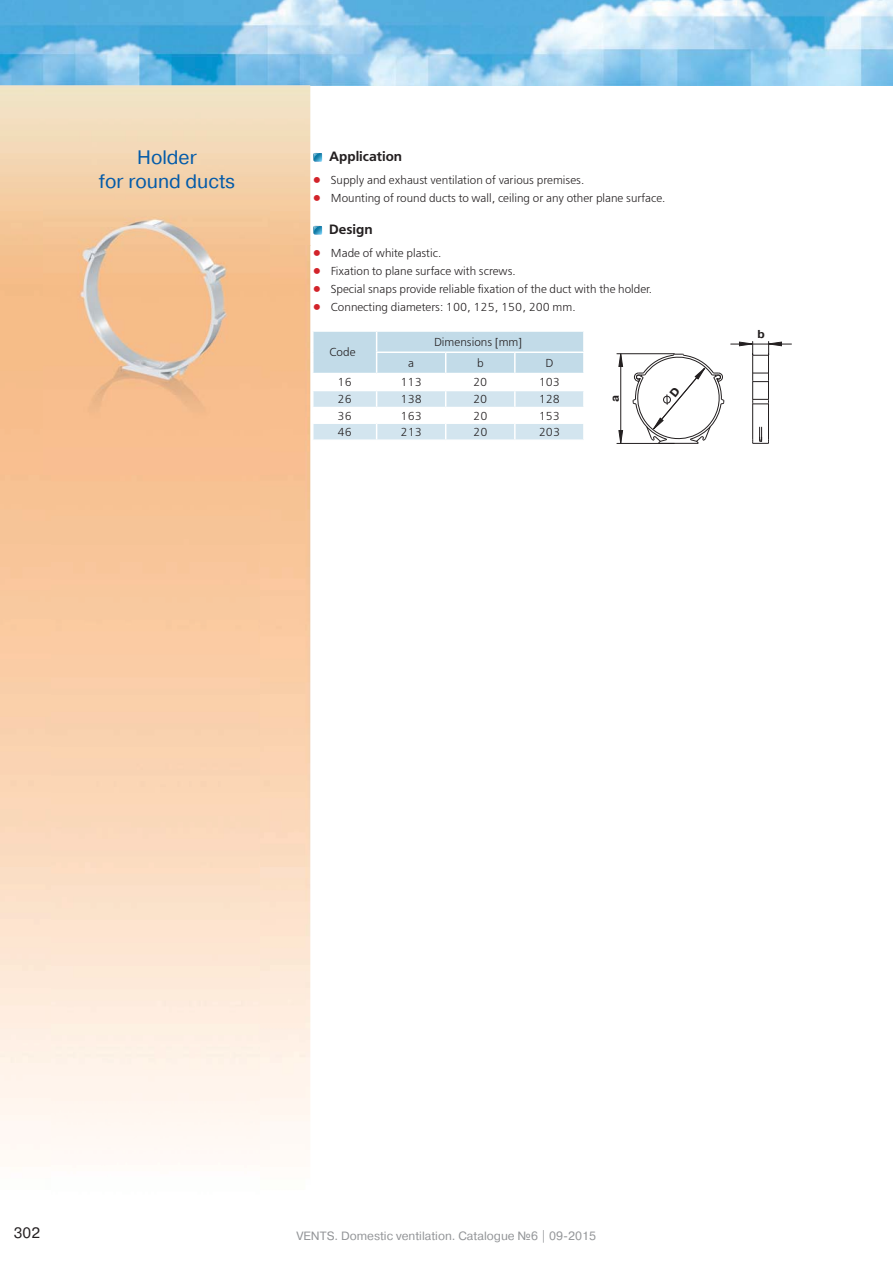
<style>
.page{position:relative;width:893px;height:1263px;background:#fff}
.page>*{position:absolute;margin:0;border:0;box-sizing:border-box;transform-origin:0 0}
.t1{font:19.5px/23.4px "Pragmatica C";color:#035ba9;text-align:center}
.t2{font:15px "Pragmatica C";color:#231f20}
.t3{font:700 13.5px "Free Set C";color:#231f20}
.t4{font:12px "Pragmatica C";color:#939598}
.t5{font:11.55px "Free Set C";color:#231f20}
.t6{font:700 11.55px "Pragmatica C";color:#221e1f}
.s1{font-weight:700;font-size:17.25px;color:#d2232a}
</style>
<div class="page">
<img style="left:0;top:0;width:893px;height:85px">
<svg style="left:313px;top:153px;width:9px;height:8px"></svg>
<svg style="left:313px;top:226px;width:9px;height:8px"></svg>
<svg style="left:313px;top:331px;width:271px;height:108px"></svg>
<hr style="left:617px;top:353px;width:57px;height:1px;background:#231f20">
<hr style="left:617px;top:443px;width:57px;height:1px;background:#231f20">
<hr style="left:768px;top:404px;width:1px;height:35px;background:#231f20">
<hr style="left:752px;top:404px;width:1px;height:35px;background:#231f20">
<svg style="left:752px;top:427px;width:17px;height:17px"></svg>
<hr style="left:620px;top:355px;width:1px;height:87px;background:#231f20">
<hr style="left:731px;top:344px;width:60px;height:1px;background:#231f20">
<svg style="left:618px;top:353px;width:5px;height:14px"></svg>
<svg style="left:739px;top:341px;width:43px;height:64px"></svg>
<svg style="left:618px;top:430px;width:5px;height:14px"></svg>
<img style="left:44px;top:205px;width:225px;height:270px">
<svg style="left:632px;top:353px;width:92px;height:91px"></svg>
<h1 class="t1" style="left:99px;top:147px;width:138px">Holder<br>for round ducts</h1>
<p class="t3" style="left:329px;top:149px;width:75px">Application</p>
<p class="t5" style="left:313px;top:175px;width:272px"><span class="s1">•</span> Supply and exhaust ventilation of various premises.</p>
<p class="t5" style="left:313px;top:193px;width:353px"><span class="s1">•</span> Mounting of round ducts to wall, ceiling or any other plane surface.</p>
<p class="t3" style="left:329px;top:222px;width:45px">Design</p>
<p class="t5" style="left:313px;top:248px;width:129px"><span class="s1">•</span> Made of white plastic.</p>
<p class="t5" style="left:313px;top:266px;width:204px"><span class="s1">•</span> Fixation to plane surface with screws.</p>
<p class="t5" style="left:313px;top:284px;width:340px"><span class="s1">•</span> Special snaps provide reliable fixation of the duct with the holder.</p>
<p class="t5" style="left:313px;top:302px;width:264px"><span class="s1">•</span> Connecting diameters: 100, 125, 150, 200 mm.</p>
<p class="t5" style="left:330px;top:347px;width:27px">Code</p>
<p class="t5" style="left:434px;top:337px;width:90px">Dimensions [mm]</p>
<p class="t5" style="left:408px;top:358px;width:7px">а</p>
<p class="t5" style="left:477px;top:358px;width:8px">b</p>
<p class="t5" style="left:545px;top:358px;width:9px">D</p>
<p class="t5" style="left:338px;top:377px;width:16px">16</p>
<p class="t5" style="left:400px;top:377px;width:23px">113</p>
<p class="t5" style="left:473px;top:377px;width:16px">20</p>
<p class="t5" style="left:539px;top:377px;width:23px">103</p>
<p class="t5" style="left:338px;top:394px;width:16px">26</p>
<p class="t5" style="left:401px;top:394px;width:23px">138</p>
<p class="t5" style="left:473px;top:394px;width:16px">20</p>
<p class="t5" style="left:539px;top:394px;width:23px">128</p>
<p class="t5" style="left:338px;top:411px;width:16px">36</p>
<p class="t5" style="left:401px;top:411px;width:23px">163</p>
<p class="t5" style="left:473px;top:411px;width:16px">20</p>
<p class="t5" style="left:539px;top:411px;width:23px">153</p>
<p class="t5" style="left:338px;top:427px;width:16px">46</p>
<p class="t5" style="left:401px;top:427px;width:23px">213</p>
<p class="t5" style="left:473px;top:427px;width:16px">20</p>
<p class="t5" style="left:539px;top:427px;width:23px">203</p>
<p class="t6" style="left:611px;top:402px;width:8px;rotate:-90deg">a</p>
<p class="t6" style="left:757px;top:330px;width:9px">b</p>
<p class="t2" style="left:14px;top:1227px;width:28px">302</p>
<p class="t4" style="left:296px;top:1232px;width:301px">VENTS. Domestic ventilation. Catalogue №6 | 09-2015</p>
</div>
